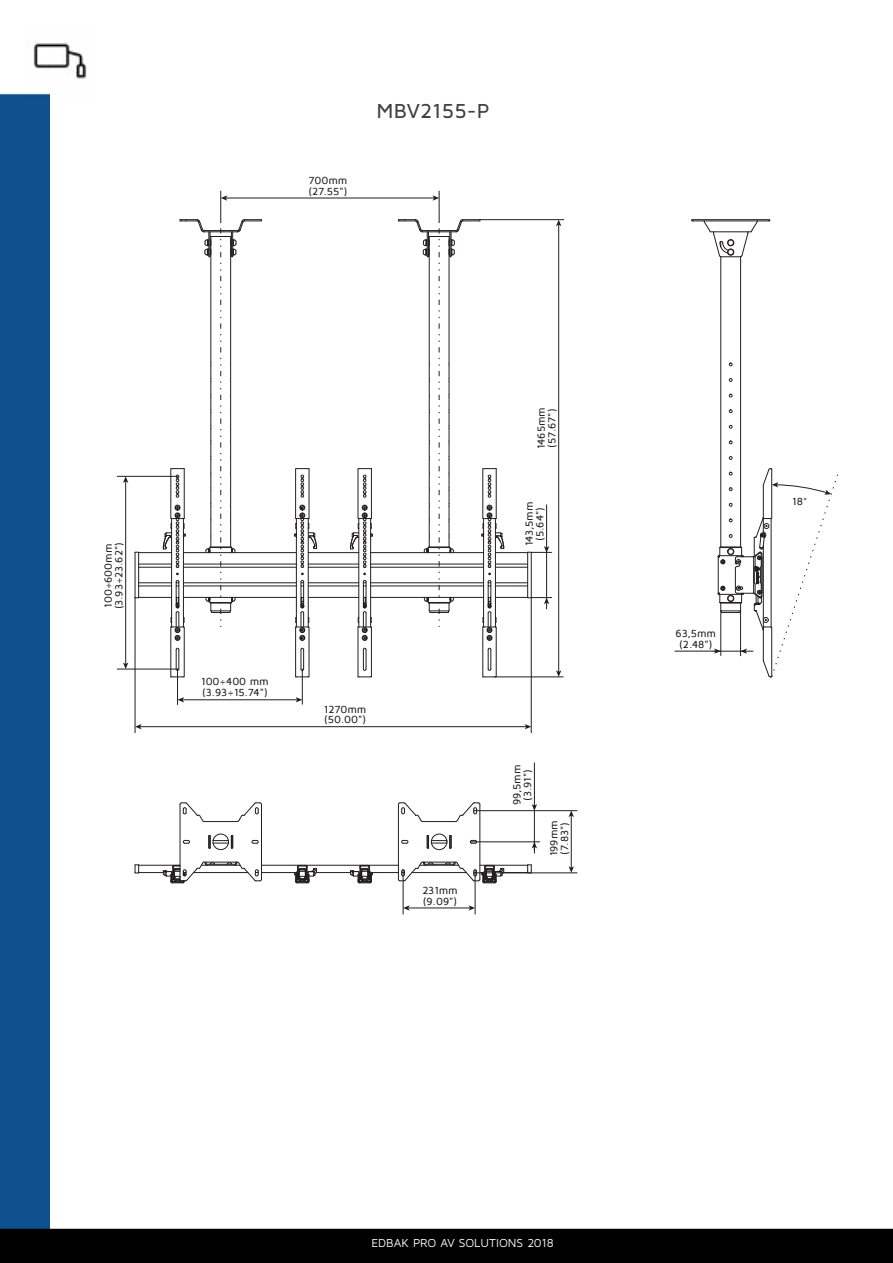
<style>
.page{position:relative;width:893px;height:1263px;background:#fff}
.page>*{position:absolute;margin:0;border:0;box-sizing:border-box;transform-origin:0 0}
.t1{font:500 21px "Maven Pro";color:#414042}
.t2{font:12px "Maven Pro";letter-spacing:-.005em;color:#fff}
.t3{font:500 10.5px/10.5px "Maven Pro";letter-spacing:-.015em;color:#211e1e}
</style>
<div class="page">
<div style="left:0;top:40px;width:49px;height:1210px;background:#0e5090"></div>
<svg style="left:0;top:40px;width:26px;height:54px"></svg>
<div style="left:0;top:1229px;width:893px;height:34px;background:#000"></div>
<img style="left:26px;top:40px;width:61px;height:57px">
<hr style="left:139px;top:586px;width:33px;height:1px;background:#231f20">
<hr style="left:183px;top:586px;width:113px;height:1px;background:#231f20">
<hr style="left:308px;top:586px;width:51px;height:1px;background:#231f20">
<hr style="left:371px;top:586px;width:113px;height:1px;background:#231f20">
<hr style="left:495px;top:586px;width:33px;height:1px;background:#231f20">
<hr style="left:139px;top:582px;width:33px;height:1px;background:#231f20">
<hr style="left:183px;top:582px;width:113px;height:1px;background:#231f20">
<hr style="left:308px;top:582px;width:51px;height:1px;background:#231f20">
<hr style="left:371px;top:582px;width:113px;height:1px;background:#231f20">
<hr style="left:495px;top:582px;width:33px;height:1px;background:#231f20">
<hr style="left:139px;top:567px;width:33px;height:1px;background:#231f20">
<hr style="left:183px;top:567px;width:113px;height:1px;background:#231f20">
<hr style="left:308px;top:567px;width:51px;height:1px;background:#231f20">
<hr style="left:371px;top:567px;width:113px;height:1px;background:#231f20">
<hr style="left:495px;top:567px;width:33px;height:1px;background:#231f20">
<hr style="left:139px;top:564px;width:33px;height:1px;background:#231f20">
<hr style="left:183px;top:564px;width:113px;height:1px;background:#231f20">
<hr style="left:308px;top:564px;width:51px;height:1px;background:#231f20">
<hr style="left:371px;top:564px;width:113px;height:1px;background:#231f20">
<hr style="left:495px;top:564px;width:33px;height:1px;background:#231f20">
<hr style="left:139px;top:552px;width:33px;height:1px;background:#231f20">
<hr style="left:183px;top:552px;width:113px;height:1px;background:#231f20">
<hr style="left:308px;top:552px;width:51px;height:1px;background:#231f20">
<hr style="left:371px;top:552px;width:113px;height:1px;background:#231f20">
<hr style="left:495px;top:552px;width:33px;height:1px;background:#231f20">
<hr style="left:139px;top:597px;width:33px;height:1px;background:#231f20">
<hr style="left:183px;top:597px;width:113px;height:1px;background:#231f20">
<hr style="left:308px;top:597px;width:51px;height:1px;background:#231f20">
<hr style="left:371px;top:597px;width:113px;height:1px;background:#231f20">
<hr style="left:495px;top:597px;width:33px;height:1px;background:#231f20">
<svg style="left:135px;top:552px;width:4px;height:46px"></svg>
<hr style="left:371px;top:469px;width:1px;height:49px;background:#231f20">
<svg style="left:359px;top:468px;width:12px;height:1px"></svg>
<svg style="left:363px;top:475px;width:3px;height:22px"></svg>
<hr style="left:309px;top:469px;width:1px;height:49px;background:#231f20">
<div style="left:295px;top:468px;width:2px;height:51px;border:1px solid #231f20"></div>
<svg style="left:297px;top:468px;width:12px;height:1px"></svg>
<svg style="left:300px;top:475px;width:4px;height:22px"></svg>
<hr style="left:358px;top:627px;width:1px;height:50px;background:#231f20">
<div style="left:370px;top:627px;width:2px;height:50px;border:1px solid #231f20"></div>
<svg style="left:358px;top:677px;width:12px;height:1px"></svg>
<svg style="left:363px;top:648px;width:4px;height:23px"></svg>
<hr style="left:483px;top:627px;width:1px;height:50px;background:#231f20">
<svg style="left:483px;top:677px;width:12px;height:1px"></svg>
<svg style="left:488px;top:648px;width:4px;height:23px"></svg>
<hr style="left:171px;top:627px;width:1px;height:50px;background:#231f20">
<svg style="left:176px;top:648px;width:4px;height:23px"></svg>
<hr style="left:295px;top:627px;width:1px;height:50px;background:#231f20">
<svg style="left:301px;top:648px;width:3px;height:23px"></svg>
<svg style="left:350px;top:505px;width:23px;height:135px"></svg>
<svg style="left:294px;top:505px;width:23px;height:135px"></svg>
<svg style="left:729px;top:378px;width:3px;height:4px"></svg>
<svg style="left:729px;top:456px;width:3px;height:4px"></svg>
<hr style="left:720px;top:257px;width:1px;height:290px;background:#231f20">
<hr style="left:740px;top:257px;width:1px;height:290px;background:#231f20">
<hr style="left:693px;top:221px;width:75px;height:1px;background:#231f20">
<hr style="left:693px;top:219px;width:75px;height:1px;background:#231f20">
<svg style="left:704px;top:221px;width:54px;height:36px"></svg>
<hr style="left:261px;top:872px;width:35px;height:1px;background:#231f20">
<hr style="left:316px;top:872px;width:34px;height:1px;background:#231f20">
<hr style="left:261px;top:865px;width:137px;height:1px;background:#231f20">
<hr style="left:480px;top:804px;width:1px;height:75px;background:#231f20">
<svg style="left:470px;top:840px;width:7px;height:4px"></svg>
<svg style="left:456px;top:802px;width:24px;height:20px"></svg>
<hr style="left:422px;top:821px;width:34px;height:1px;background:#231f20">
<div style="left:431px;top:834px;width:16px;height:16px;border:1px solid #231f20;border-radius:50%"></div>
<hr style="left:398px;top:804px;width:1px;height:75px;background:#231f20">
<svg style="left:401px;top:840px;width:7px;height:4px"></svg>
<svg style="left:398px;top:802px;width:24px;height:20px"></svg>
<hr style="left:261px;top:804px;width:1px;height:75px;background:#231f20">
<svg style="left:252px;top:840px;width:6px;height:4px"></svg>
<svg style="left:238px;top:802px;width:24px;height:20px"></svg>
<hr style="left:204px;top:821px;width:34px;height:1px;background:#231f20">
<div style="left:213px;top:834px;width:16px;height:16px;border:1px solid #231f20;border-radius:50%"></div>
<hr style="left:180px;top:804px;width:1px;height:75px;background:#231f20">
<svg style="left:183px;top:840px;width:7px;height:4px"></svg>
<svg style="left:180px;top:802px;width:24px;height:20px"></svg>
<svg style="left:427px;top:835px;width:24px;height:14px"></svg>
<svg style="left:209px;top:835px;width:24px;height:14px"></svg>
<svg style="left:135px;top:862px;width:127px;height:21px"></svg>
<svg style="left:350px;top:862px;width:182px;height:21px"></svg>
<svg style="left:294px;top:865px;width:23px;height:18px"></svg>
<hr style="left:558px;top:224px;width:1px;height:448px;background:#211e1e">
<svg style="left:556px;top:670px;width:5px;height:7px"></svg>
<svg style="left:556px;top:220px;width:5px;height:6px"></svg>
<hr style="left:495px;top:677px;width:68px;height:1px;background:#211e1e">
<hr style="left:480px;top:219px;width:84px;height:1px;background:#211e1e">
<hr style="left:546px;top:505px;width:1px;height:43px;background:#211e1e">
<svg style="left:527px;top:546px;width:25px;height:63px"></svg>
<hr style="left:546px;top:550px;width:1px;height:49px;background:#211e1e">
<hr style="left:177px;top:669px;width:1px;height:36px;background:#211e1e">
<hr style="left:135px;top:597px;width:1px;height:136px;background:#211e1e">
<hr style="left:531px;top:597px;width:1px;height:136px;background:#211e1e">
<hr style="left:302px;top:669px;width:1px;height:35px;background:#211e1e">
<hr style="left:182px;top:699px;width:116px;height:1px;background:#201d1e">
<svg style="left:296px;top:697px;width:6px;height:5px"></svg>
<svg style="left:178px;top:697px;width:6px;height:5px"></svg>
<hr style="left:140px;top:726px;width:387px;height:1px;background:#211e1e">
<svg style="left:135px;top:724px;width:7px;height:5px"></svg>
<svg style="left:525px;top:724px;width:6px;height:5px"></svg>
<hr style="left:117px;top:476px;width:61px;height:1px;background:#211e1e">
<hr style="left:117px;top:669px;width:61px;height:1px;background:#211e1e">
<hr style="left:125px;top:481px;width:1px;height:183px;background:#211e1e">
<svg style="left:123px;top:662px;width:5px;height:7px"></svg>
<svg style="left:123px;top:476px;width:5px;height:7px"></svg>
<svg style="left:163px;top:219px;width:99px;height:421px"></svg>
<svg style="left:398px;top:219px;width:106px;height:421px"></svg>
<hr style="left:439px;top:191px;width:1px;height:31px;background:#211e1e">
<hr style="left:220px;top:191px;width:1px;height:31px;background:#211e1e">
<hr style="left:225px;top:198px;width:209px;height:1px;background:#211e1e">
<svg style="left:221px;top:195px;width:6px;height:6px"></svg>
<svg style="left:433px;top:195px;width:6px;height:6px"></svg>
<hr style="left:675px;top:651px;width:41px;height:1px;background:#211e1e">
<svg style="left:714px;top:468px;width:124px;height:210px"></svg>
<hr style="left:474px;top:810px;width:103px;height:1px;background:#231f20">
<hr style="left:470px;top:841px;width:70px;height:1px;background:#231f20">
<hr style="left:474px;top:872px;width:103px;height:1px;background:#231f20">
<hr style="left:571px;top:815px;width:1px;height:53px;background:#211e1e">
<svg style="left:569px;top:866px;width:5px;height:7px"></svg>
<svg style="left:569px;top:810px;width:5px;height:7px"></svg>
<svg style="left:532px;top:842px;width:5px;height:11px"></svg>
<hr style="left:534px;top:763px;width:1px;height:43px;background:#211e1e">
<svg style="left:532px;top:804px;width:5px;height:7px"></svg>
<hr style="left:534px;top:808px;width:1px;height:42px;background:#211e1e">
<hr style="left:403px;top:870px;width:1px;height:44px;background:#231f20">
<hr style="left:475px;top:870px;width:1px;height:44px;background:#231f20">
<hr style="left:408px;top:908px;width:62px;height:1px;background:#211e1e">
<svg style="left:403px;top:905px;width:7px;height:6px"></svg>
<svg style="left:468px;top:905px;width:7px;height:6px"></svg>
<p class="t3" style="left:309px;top:175px;width:40px">700mm (27.55")</p>
<h1 class="t1" style="left:377px;top:97px;width:114px">MBV2155-P</h1>
<p class="t3" style="left:103px;top:609px;width:69px;rotate:-90deg">100÷600mm (3.93÷23.62")</p>
<p class="t3" style="left:201px;top:677px;width:69px">100÷400 mm (3.93÷15.74")</p>
<p class="t3" style="left:324px;top:704px;width:44px">1270mm (50.00")</p>
<p class="t3" style="left:536px;top:449px;width:44px;rotate:-90deg">1465mm (57.67")</p>
<p class="t3" style="left:524px;top:546px;width:46px;text-align:center;rotate:-90deg">143,5mm (5.64")</p>
<p class="t3" style="left:422px;top:885px;width:37px">231mm (9.09")</p>
<p class="t3" style="left:512px;top:805px;width:42px;text-align:center;rotate:-90deg">99,5mm (3.91")</p>
<p class="t3" style="left:549px;top:856px;width:37px;rotate:-90deg">199mm (7.83")</p>
<p class="t3" style="left:676px;top:629px;width:42px;text-align:center">63,5mm (2.48")</p>
<p class="t3" style="left:792px;top:496px;width:17px">18°</p>
<p class="t2" style="left:371px;top:1235px;width:184px">EDBAK PRO AV SOLUTIONS 2018</p>
</div>
